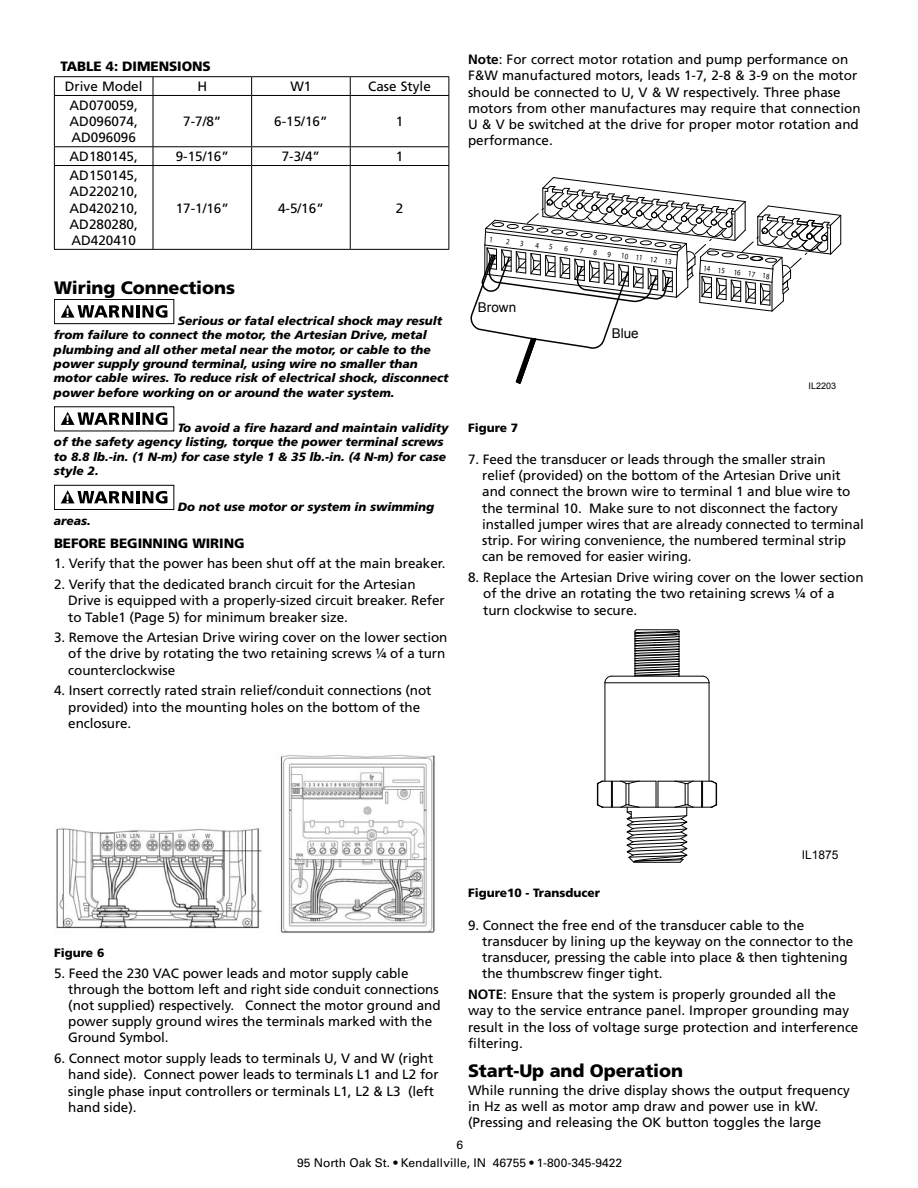
<style>
.page{position:relative;width:918px;height:1188px;background:#fff}
.page>*{position:absolute;margin:0;border:0;box-sizing:border-box;transform-origin:0 0}
.t1{font:900 18px "Frutiger";letter-spacing:-.005em;color:#000}
.t2{font:13.5px/16.2px "Frutiger";letter-spacing:-.005em;color:#000}
.t3{font:900 13.5px "Frutiger";letter-spacing:-.005em;color:#000}
.t4{font:13.5px "Arial";color:#000}
.t5{font:900 12.45px "Frutiger";color:#fff;scale:.93 1}
.t6{font:italic 900 12px/14.4px "Frutiger";color:#000}
.t7{font:12px/18px "Univers";color:#000;text-align:center}
.t8{font:900 12px "Frutiger";color:#000}
.t9{font:12px "Arial";color:#000}
.t10{font:9px "Arial";color:#000}
.t11{font:8.25px "Myriad Pro";color:#000;scale:.85 1}
.s1{font-weight:700}
</style>
<div class="page">
<hr style="left:54px;top:76px;width:99px;height:1px;background:#000">
<svg style="left:54px;top:77px;width:1px;height:18px"></svg>
<hr style="left:153px;top:76px;width:99px;height:1px;background:#000">
<svg style="left:153px;top:77px;width:1px;height:18px"></svg>
<hr style="left:252px;top:76px;width:98px;height:1px;background:#000">
<svg style="left:251px;top:77px;width:1px;height:18px"></svg>
<hr style="left:350px;top:76px;width:99px;height:1px;background:#000">
<svg style="left:350px;top:77px;width:1px;height:18px"></svg>
<svg style="left:448px;top:77px;width:1px;height:18px"></svg>
<hr style="left:54px;top:95px;width:99px;height:1px;background:#000">
<hr style="left:54px;top:96px;width:1px;height:50px;background:#000">
<hr style="left:153px;top:95px;width:99px;height:1px;background:#000">
<hr style="left:153px;top:96px;width:1px;height:50px;background:#000">
<hr style="left:252px;top:95px;width:98px;height:1px;background:#000">
<hr style="left:251px;top:96px;width:1px;height:50px;background:#000">
<hr style="left:350px;top:95px;width:99px;height:1px;background:#000">
<hr style="left:350px;top:96px;width:1px;height:50px;background:#000">
<hr style="left:448px;top:96px;width:1px;height:50px;background:#000">
<hr style="left:54px;top:146px;width:99px;height:1px;background:#000">
<svg style="left:54px;top:147px;width:1px;height:18px"></svg>
<hr style="left:153px;top:146px;width:99px;height:1px;background:#000">
<svg style="left:153px;top:147px;width:1px;height:18px"></svg>
<hr style="left:252px;top:146px;width:98px;height:1px;background:#000">
<svg style="left:251px;top:147px;width:1px;height:18px"></svg>
<hr style="left:350px;top:146px;width:99px;height:1px;background:#000">
<svg style="left:350px;top:147px;width:1px;height:18px"></svg>
<svg style="left:448px;top:147px;width:1px;height:18px"></svg>
<hr style="left:54px;top:165px;width:99px;height:1px;background:#000">
<hr style="left:54px;top:166px;width:1px;height:83px;background:#000">
<hr style="left:153px;top:165px;width:99px;height:1px;background:#000">
<hr style="left:153px;top:166px;width:1px;height:83px;background:#000">
<hr style="left:252px;top:165px;width:98px;height:1px;background:#000">
<hr style="left:251px;top:166px;width:1px;height:83px;background:#000">
<hr style="left:350px;top:165px;width:99px;height:1px;background:#000">
<hr style="left:350px;top:166px;width:1px;height:83px;background:#000">
<hr style="left:448px;top:166px;width:1px;height:83px;background:#000">
<hr style="left:54px;top:249px;width:99px;height:1px;background:#000">
<hr style="left:153px;top:249px;width:99px;height:1px;background:#000">
<hr style="left:252px;top:249px;width:98px;height:1px;background:#000">
<hr style="left:350px;top:249px;width:99px;height:1px;background:#000">
<svg style="left:61px;top:304px;width:106px;height:14px"></svg>
<div style="left:54px;top:299px;width:120px;height:25px;border:1px solid #000"></div>
<svg style="left:61px;top:412px;width:106px;height:13px"></svg>
<svg style="left:61px;top:490px;width:106px;height:14px"></svg>
<div style="left:54px;top:485px;width:120px;height:25px;border:1px solid #000"></div>
<img style="left:56px;top:754px;width:379px;height:179px">
<hr style="left:612px;top:676px;width:90px;height:1px;background:#000">
<hr style="left:605px;top:682px;width:104px;height:1px;background:#000">
<hr style="left:605px;top:683px;width:1px;height:98px;background:#000">
<hr style="left:709px;top:683px;width:1px;height:98px;background:#000">
<svg style="left:702px;top:675px;width:8px;height:9px"></svg>
<svg style="left:604px;top:675px;width:8px;height:9px"></svg>
<svg style="left:634px;top:629px;width:46px;height:48px;background:#737373"></svg>
<svg style="left:596px;top:780px;width:122px;height:83px"></svg>
<svg style="left:470px;top:177px;width:372px;height:207px"></svg>
<p class="t3" style="left:60px;top:58px;width:152px">TABLE 4: DIMENSIONS</p>
<p class="t2" style="left:65px;top:78px;width:79px">Drive Model</p>
<p class="t2" style="left:197px;top:78px;width:11px">H</p>
<p class="t2" style="left:290px;top:78px;width:23px">W1</p>
<p class="t2" style="left:368px;top:78px;width:64px">Case Style</p>
<p class="t2" style="left:70px;top:97px;width:70px;text-align:justify">AD070059, AD096074, AD096096</p>
<p class="t2" style="left:183px;top:113px;width:40px">7-7/8”</p>
<p class="t2" style="left:274px;top:113px;width:55px">6-15/16”</p>
<p class="t2" style="left:396px;top:113px;width:9px">1</p>
<p class="t2" style="left:70px;top:148px;width:70px">AD180145,</p>
<p class="t2" style="left:176px;top:148px;width:55px">9-15/16”</p>
<p class="t2" style="left:282px;top:148px;width:40px">7-3/4”</p>
<p class="t2" style="left:396px;top:148px;width:9px">1</p>
<p class="t2" style="left:70px;top:167px;width:70px;text-align:justify">AD150145, AD220210, AD420210, AD280280, AD420410</p>
<p class="t2" style="left:176px;top:200px;width:55px">17-1/16”</p>
<p class="t2" style="left:278px;top:200px;width:47px">4-5/16”</p>
<p class="t2" style="left:396px;top:200px;width:9px">2</p>
<h1 class="t1" style="left:54px;top:277px;width:183px">Wiring Connections</h1>
<p class="t5" style="left:65px;top:305px;width:7px">!</p>
<p class="t6" style="left:54px;top:313px;width:396px;text-indent:124px">Serious or fatal electrical shock may result from failure to connect the motor, the Artesian Drive, metal plumbing and all other metal near the motor, or cable to the power supply ground terminal, using wire no smaller than motor cable wires. To reduce risk of electrical shock, disconnect power before working on or around the water system.</p>
<p class="t5" style="left:65px;top:412px;width:7px">!</p>
<p class="t6" style="left:54px;top:421px;width:396px;text-indent:124px">To avoid a fire hazard and maintain validity of the safety agency listing, torque the power terminal screws to 8.8 lb.-in. (1 N-m) for case style 1 &amp; 35 lb.-in. (4 N-m) for case style 2.</p>
<p class="t5" style="left:65px;top:491px;width:7px">!</p>
<p class="t6" style="left:178px;top:499px;width:258px">Do not use motor or system in swimming</p>
<p class="t6" style="left:54px;top:514px;width:38px">areas.</p>
<p class="t3" style="left:54px;top:535px;width:192px">BEFORE BEGINNING WIRING</p>
<p class="t2" style="left:54px;top:556px;width:393px">1. Verify that the power has been shut off at the main breaker.</p>
<p class="t2" style="left:68px;top:576px;width:378px;text-indent:-14px">2. Verify that the dedicated branch circuit for the Artesian<br>Drive is equipped with a properly-sized circuit breaker. Refer to Table1 (Page 5) for minimum breaker size.</p>
<p class="t2" style="left:68px;top:629px;width:381px;text-indent:-14px">3. Remove the Artesian Drive wiring cover on the lower section of the drive by rotating the two retaining screws ¼ of a turn counterclockwise</p>
<p class="t2" style="left:68px;top:683px;width:365px;text-indent:-14px">4. Insert correctly rated strain relief/conduit connections (not provided) into the mounting holes on the bottom of the enclosure.</p>
<p class="t2" style="left:468px;top:51px;width:394px"><span class="s1">Note</span>: For correct motor rotation and pump performance on F&amp;W manufactured motors, leads 1-7, 2-8 &amp; 3-9 on the motor should be connected to U, V &amp; W respectively. Three phase motors from other manufactures may require that connection U &amp; V be switched at the drive for proper motor rotation and performance.</p>
<p class="t4" style="left:478px;top:298px;width:40px">Brown</p>
<p class="t11" style="left:622px;top:250px;width:61px;rotate:7deg">10 11 12 13</p>
<p class="t4" style="left:612px;top:325px;width:29px">Blue</p>
<p class="t11" style="left:704px;top:263px;width:80px;rotate:7deg">14 15 16 17 18</p>
<p class="t10" style="left:809px;top:380px;width:29px">IL2203</p>
<p class="t8" style="left:468px;top:420px;width:52px">Figure 7</p>
<p class="t2" style="left:482px;top:451px;width:383px;text-indent:-14px">7. Feed the transducer or leads through the smaller strain<br>relief (provided) on the bottom of the Artesian Drive unit and connect the brown wire to terminal 1 and blue wire to the terminal 10. Make sure to not disconnect the factory installed jumper wires that are already connected to terminal strip. For wiring convenience, the numbered terminal strip can be removed for easier wiring.</p>
<p class="t2" style="left:483px;top:569px;width:382px;text-indent:-15px">8. Replace the Artesian Drive wiring cover on the lower section of the drive an rotating the two retaining screws ¼ of a turn clockwise to secure.</p>
<p class="t8" style="left:54px;top:946px;width:52px">Figure 6</p>
<p class="t2" style="left:68px;top:965px;width:374px;text-indent:-14px">5. Feed the 230 VAC power leads and motor supply cable through the bottom left and right side conduit connections (not supplied) respectively. Connect the motor ground and power supply ground wires the terminals marked with the Ground Symbol.</p>
<p class="t2" style="left:68px;top:1050px;width:372px;text-indent:-14px">6. Connect motor supply leads to terminals U, V and W (right hand side). Connect power leads to terminals L1 and L2 for single phase input controllers or terminals L1, L2 &amp; L3 (left hand side).</p>
<p class="t9" style="left:802px;top:847px;width:38px">IL1875</p>
<p class="t8" style="left:468px;top:886px;width:134px">Figure10 - Transducer</p>
<p class="t2" style="left:482px;top:917px;width:373px;text-indent:-14px">9. Connect the free end of the transducer cable to the transducer by lining up the keyway on the connector to the transducer, pressing the cable into place &amp; then tightening the thumbscrew finger tight.</p>
<p class="t2" style="left:468px;top:986px;width:392px"><span class="s1">NOTE</span>: Ensure that the system is properly grounded all the way to the service entrance panel. Improper grounding may result in the loss of voltage surge protection and interference filtering.</p>
<h1 class="t1" style="left:468px;top:1060px;width:217px">Start-Up and Operation</h1>
<p class="t2" style="left:468px;top:1082px;width:383px">While running the drive display shows the output frequency in Hz as well as motor amp draw and power use in kW. (Pressing and releasing the OK button toggles the large</p>
<p class="t7" style="left:297px;top:1136px;width:327px">6<br>95 North Oak St. • Kendallville, IN 46755 • 1-800-345-9422</p>
</div>
